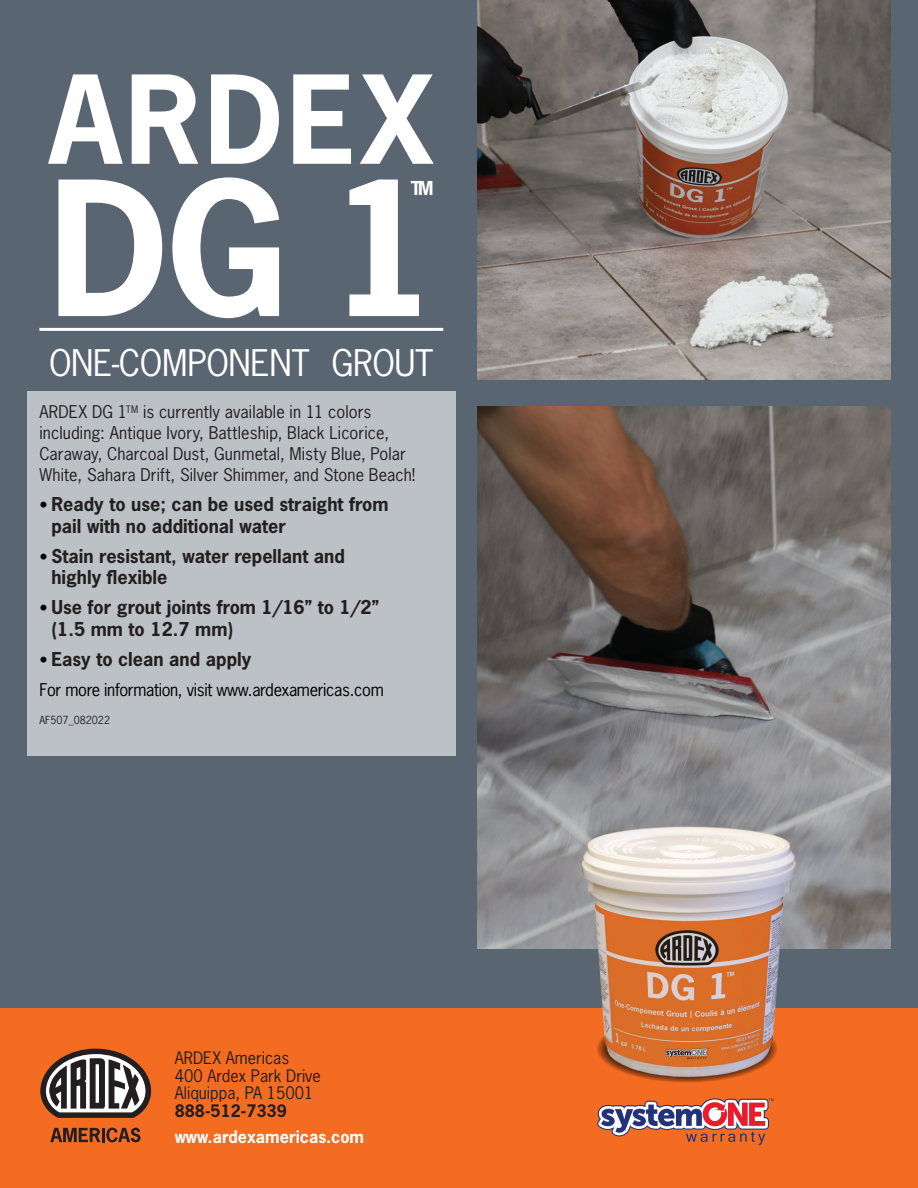
<style>
.page{position:relative;width:918px;height:1188px;background:#fff}
.page>*{position:absolute;margin:0;border:0;box-sizing:border-box;transform-origin:0 0}
.t1{font:700 175.5px "News Gothic Std";color:#fff}
.t2{font:700 114.9px "News Gothic Std";letter-spacing:.03em;color:#fff}
.t3{font:34.5px "News Gothic Std";letter-spacing:-.01em;color:#fff}
.t4{font:700 18px/21.6px "News Gothic Std";color:#231f20}
.t5{font:700 18px "News Gothic Std";color:#fff}
.t6{font:16.5px/21px "News Gothic Std";letter-spacing:.005em;color:#231f20}
.t7{font:16.5px "News Gothic Std";letter-spacing:-.02em;color:#000}
.t8{font:16.2px/17.9px "News Gothic Std";color:#231f20}
.t9{font:700 16.2px "News Gothic Std";color:#fff}
.t10{font:700 16.2px "News Gothic Std";color:#231f20}
.t11{font:10.5px "News Gothic Std";color:#231f20}
.s1{font-weight:400;font-size:16.5px;color:#000}
</style>
<div class="page">
<div style="left:0;top:0;width:918px;height:1009px;background:#596671"></div>
<img style="left:477px;top:407px;width:414px;height:542px">
<img style="left:477px;top:0;width:414px;height:379px">
<div style="left:27px;top:391px;width:429px;height:365px;background:#bcc1c6"></div>
<div style="left:0;top:1009px;width:918px;height:179px;background:#f36c21"></div>
<svg style="left:40px;top:1049px;width:111px;height:69px"></svg>
<svg style="left:50px;top:1128px;width:50px;height:14px"></svg>
<hr style="left:102px;top:1128px;width:3px;height:14px;background:#231f20">
<svg style="left:106px;top:1128px;width:35px;height:14px"></svg>
<hr style="left:39px;top:328px;width:404px;height:3px;background:#fff">
<svg style="left:597px;top:1099px;width:177px;height:46px"></svg>
<img style="left:539px;top:798px;width:301px;height:301px">
<h2 class="t2" style="left:49px;top:44px;width:386px">ARDEX</h2>
<h1 class="t1" style="left:49px;top:134px;width:391px">DG 1</h1>
<p class="t5" style="left:411px;top:176px;width:24px">TM</p>
<h3 class="t3" style="left:49px;top:341px;width:386px">ONE-COMPONENT GROUT</h3>
<p class="t6" style="left:39px;top:401px;width:377px">ARDEX DG 1<sup>TM</sup> is currently available in 11 colors including: Antique Ivory, Battleship, Black Licorice, Caraway, Charcoal Dust, Gunmetal, Misty Blue, Polar White, Sahara Drift, Silver Shimmer, and Stone Beach!</p>
<p class="t4" style="left:51px;top:493px;width:339px;text-indent:-12px"><span class="s1">•</span> Ready to use; can be used straight from pail with no additional water</p>
<p class="t4" style="left:51px;top:545px;width:295px;text-indent:-12px"><span class="s1">•</span> Stain resistant, water repellant and highly flexible</p>
<p class="t4" style="left:51px;top:596px;width:329px;text-indent:-12px"><span class="s1">•</span> Use for grout joints from 1/16” to 1/2” (1.5 mm to 12.7 mm)</p>
<p class="t4" style="left:39px;top:648px;width:213px"><span class="s1">•</span> Easy to clean and apply</p>
<p class="t7" style="left:39px;top:679px;width:346px">For more information, visit www.ardexamericas.com</p>
<p class="t11" style="left:39px;top:714px;width:72px">AF507_082022</p>
<p class="t8" style="left:175px;top:1049px;width:148px">ARDEX Americas<br>400 Ardex Park Drive<br>Aliquippa, PA 15001</p>
<p class="t10" style="left:175px;top:1100px;width:114px">888-512-7339</p>
<p class="t9" style="left:175px;top:1126px;width:191px">www.ardexamericas.com</p>
</div>
